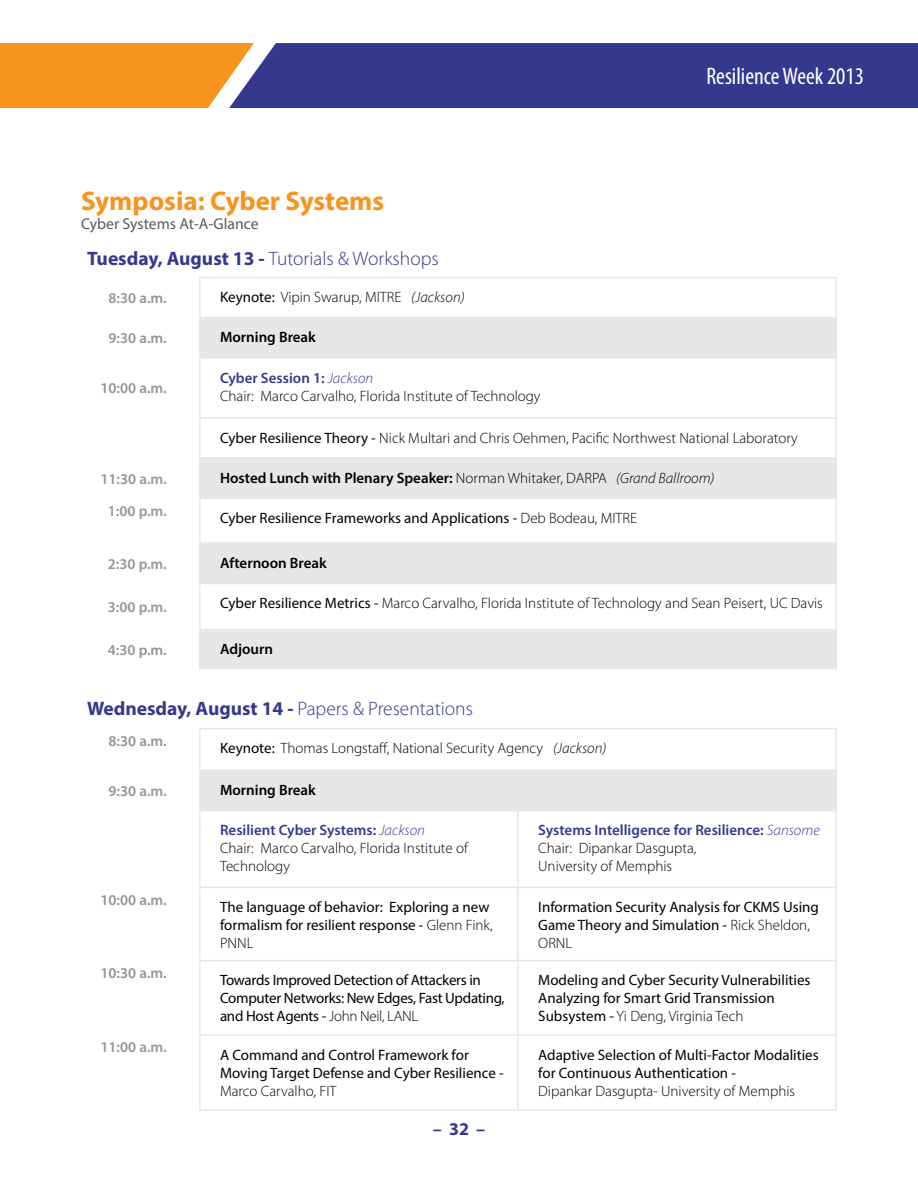
<style>
.page{position:relative;width:918px;height:1188px;background:#fff}
.page>*{position:absolute;margin:0;border:0;box-sizing:border-box;transform-origin:0 0}
.t1{font:700 27px "Myriad Pro";color:#f7941e}
.t2{font:condensed 24px "Myriad Pro";color:#fff}
.t3{font:300 19.5px "Myriad Pro";color:#34398e}
.t4{font:700 18px "Myriad Pro";color:#34398e}
.t5{font:15.75px "Myriad Pro";color:#58595b}
.t6{font:300 15px/18px "Myriad Pro";color:#000}
.t7{font:15px/18px "Myriad Pro";color:#000}
.t8{font:600 15px "Myriad Pro";color:#000}
.t9{font:600 15px "Myriad Pro";color:#939598}
.t10{font:15px/18px "Myriad Pro";letter-spacing:-.02em;color:#000}
.s1{font-weight:700}
.s2{font-weight:400}
.s3{font-style:italic}
.s4{font-weight:600;color:#34398e}
.s5{font-style:italic;color:#34398e}
.s6{font-weight:300}
.s7{font-weight:300;font-style:italic}
</style>
<div class="page">
<div style="left:0;top:43px;width:229px;height:65px;background:#f7941e"></div>
<div style="left:229px;top:43px;width:689px;height:65px;background:#34398e"></div>
<svg style="left:201px;top:318px;width:635px;height:351px;fill:#e6e7e8"></svg>
<svg style="left:201px;top:499px;width:635px;height:130px"></svg>
<hr style="left:199px;top:277px;width:638px;height:1px;background:#e6e7e8">
<hr style="left:199px;top:278px;width:2px;height:39px;background:#e6e7e8">
<hr style="left:836px;top:278px;width:1px;height:39px;background:#e6e7e8">
<hr style="left:199px;top:317px;width:638px;height:1px;background:#e6e7e8">
<hr style="left:199px;top:318px;width:2px;height:39px;background:#e6e7e8">
<hr style="left:836px;top:318px;width:1px;height:39px;background:#e6e7e8">
<hr style="left:836px;top:459px;width:1px;height:39px;background:#e6e7e8">
<hr style="left:836px;top:544px;width:1px;height:39px;background:#e6e7e8">
<hr style="left:836px;top:630px;width:1px;height:39px;background:#e6e7e8">
<hr style="left:199px;top:459px;width:2px;height:39px;background:#e6e7e8">
<hr style="left:199px;top:544px;width:2px;height:39px;background:#e6e7e8">
<hr style="left:199px;top:630px;width:2px;height:39px;background:#e6e7e8">
<hr style="left:199px;top:357px;width:638px;height:2px;background:#e6e7e8">
<hr style="left:199px;top:359px;width:2px;height:58px;background:#e6e7e8">
<hr style="left:836px;top:359px;width:1px;height:58px;background:#e6e7e8">
<hr style="left:199px;top:417px;width:638px;height:2px;background:#e6e7e8">
<hr style="left:199px;top:419px;width:2px;height:38px;background:#e6e7e8">
<hr style="left:836px;top:419px;width:1px;height:38px;background:#e6e7e8">
<hr style="left:199px;top:457px;width:638px;height:2px;background:#e6e7e8">
<hr style="left:199px;top:498px;width:638px;height:1px;background:#e6e7e8">
<hr style="left:199px;top:499px;width:2px;height:43px;background:#e6e7e8">
<hr style="left:836px;top:499px;width:1px;height:43px;background:#e6e7e8">
<hr style="left:199px;top:542px;width:638px;height:2px;background:#e6e7e8">
<hr style="left:199px;top:583px;width:638px;height:1px;background:#e6e7e8">
<hr style="left:199px;top:584px;width:2px;height:45px;background:#e6e7e8">
<hr style="left:836px;top:584px;width:1px;height:45px;background:#e6e7e8">
<hr style="left:199px;top:629px;width:638px;height:1px;background:#e6e7e8">
<div style="left:200px;top:770px;width:636px;height:41px;background:#e6e7e8"></div>
<hr style="left:199px;top:728px;width:319px;height:1px;background:#e6e7e8">
<hr style="left:518px;top:728px;width:319px;height:1px;background:#e6e7e8">
<hr style="left:199px;top:729px;width:2px;height:40px;background:#e6e7e8">
<hr style="left:836px;top:729px;width:1px;height:40px;background:#e6e7e8">
<hr style="left:199px;top:769px;width:319px;height:2px;background:#e6e7e8">
<hr style="left:199px;top:771px;width:2px;height:39px;background:#e6e7e8">
<hr style="left:518px;top:769px;width:319px;height:2px;background:#e6e7e8">
<hr style="left:836px;top:771px;width:1px;height:39px;background:#e6e7e8">
<hr style="left:199px;top:810px;width:319px;height:1px;background:#e6e7e8">
<hr style="left:199px;top:811px;width:2px;height:76px;background:#e6e7e8">
<hr style="left:518px;top:810px;width:319px;height:1px;background:#e6e7e8">
<hr style="left:517px;top:811px;width:2px;height:76px;background:#e6e7e8">
<hr style="left:836px;top:811px;width:1px;height:76px;background:#e6e7e8">
<hr style="left:199px;top:887px;width:319px;height:1px;background:#e6e7e8">
<hr style="left:199px;top:888px;width:2px;height:72px;background:#e6e7e8">
<hr style="left:518px;top:887px;width:319px;height:1px;background:#e6e7e8">
<hr style="left:517px;top:888px;width:2px;height:72px;background:#e6e7e8">
<hr style="left:836px;top:888px;width:1px;height:72px;background:#e6e7e8">
<hr style="left:199px;top:960px;width:319px;height:1px;background:#e6e7e8">
<hr style="left:199px;top:961px;width:2px;height:73px;background:#e6e7e8">
<hr style="left:518px;top:960px;width:319px;height:1px;background:#e6e7e8">
<hr style="left:517px;top:961px;width:2px;height:73px;background:#e6e7e8">
<hr style="left:836px;top:961px;width:1px;height:73px;background:#e6e7e8">
<hr style="left:199px;top:1034px;width:319px;height:2px;background:#e6e7e8">
<hr style="left:199px;top:1036px;width:2px;height:73px;background:#e6e7e8">
<hr style="left:518px;top:1034px;width:319px;height:2px;background:#e6e7e8">
<hr style="left:517px;top:1036px;width:2px;height:73px;background:#e6e7e8">
<hr style="left:836px;top:1036px;width:1px;height:73px;background:#e6e7e8">
<hr style="left:199px;top:1109px;width:319px;height:2px;background:#e6e7e8">
<hr style="left:518px;top:1109px;width:319px;height:2px;background:#e6e7e8">
<h1 class="t1" style="left:81px;top:183px;width:305px">Symposia: Cyber Systems</h1>
<p class="t5" style="left:81px;top:214px;width:179px">Cyber Systems At-A-Glance</p>
<h2 class="t2" style="left:706px;top:62px;width:159px">Resilience Week 2013</h2>
<h3 class="t3" style="left:87px;top:246px;width:353px"><span class="s1">Tuesday, August 13 -</span> Tutorials &amp; Workshops</h3>
<p class="t9" style="left:109px;top:289px;width:60px">8:30 a.m.</p>
<p class="t6" style="left:220px;top:288px;width:246px"><span class="s2">Keynote:</span> Vipin Swarup, MITRE <span class="s3">(Jackson)</span></p>
<p class="t9" style="left:109px;top:329px;width:60px">9:30 a.m.</p>
<p class="t8" style="left:220px;top:328px;width:97px">Morning Break</p>
<p class="t9" style="left:101px;top:379px;width:68px">10:00 a.m.</p>
<p class="t6" style="left:220px;top:369px;width:322px"><span class="s4">Cyber Session 1:</span> <span class="s5">Jackson<br></span>Chair: Marco Carvalho, Florida Institute of Technology</p>
<p class="t6" style="left:220px;top:429px;width:579px"><span class="s2">Cyber Resilience Theory -</span> Nick Multari and Chris Oehmen, Pacific Northwest National Laboratory</p>
<p class="t9" style="left:101px;top:469px;width:68px">11:30 a.m.</p>
<p class="t8" style="left:220px;top:468px;width:496px">Hosted Lunch with Plenary Speaker: <span class="s6">Norman Whitaker, DARPA</span> <span class="s7">(Grand Ballroom)</span></p>
<p class="t9" style="left:108px;top:501px;width:60px">1:00 p.m.</p>
<p class="t7" style="left:220px;top:509px;width:419px">Cyber Resilience Frameworks and Applications - <span class="s6">Deb Bodeau, MITRE</span></p>
<p class="t9" style="left:108px;top:554px;width:60px">2:30 p.m.</p>
<p class="t8" style="left:220px;top:553px;width:108px">Afternoon Break</p>
<p class="t9" style="left:108px;top:598px;width:60px">3:00 p.m.</p>
<p class="t6" style="left:220px;top:594px;width:604px"><span class="s2">Cyber Resilience Metrics -</span> Marco Carvalho, Florida Institute of Technology and Sean Peisert, UC Davis</p>
<p class="t9" style="left:108px;top:641px;width:60px">4:30 p.m.</p>
<p class="t8" style="left:220px;top:640px;width:55px">Adjourn</p>
<h3 class="t3" style="left:87px;top:697px;width:387px"><span class="s1">Wednesday, August 14 -</span> Papers &amp; Presentations</h3>
<p class="t9" style="left:109px;top:731px;width:60px">8:30 a.m.</p>
<p class="t6" style="left:220px;top:739px;width:388px"><span class="s2">Keynote:</span> Thomas Longstaff, National Security Agency <span class="s3">(Jackson)</span></p>
<p class="t9" style="left:109px;top:782px;width:60px">9:30 a.m.</p>
<p class="t8" style="left:220px;top:780px;width:97px">Morning Break</p>
<p class="t6" style="left:220px;top:821px;width:249px"><span class="s4">Resilient Cyber Systems:</span> <span class="s5">Jackson<br></span>Chair: Marco Carvalho, Florida Institute of<br>Technology</p>
<p class="t6" style="left:538px;top:821px;width:283px"><span class="s4">Systems Intelligence for Resilience:</span> <span class="s5">Sansome<br></span>Chair: Dipankar Dasgupta,<br>University of Memphis</p>
<p class="t9" style="left:101px;top:890px;width:68px">10:00 a.m.</p>
<p class="t7" style="left:220px;top:898px;width:274px">The language of behavior: Exploring a new formalism for resilient response - <span class="s6">Glenn Fink,<br>PNNL</span></p>
<p class="t7" style="left:538px;top:898px;width:282px">Information Security Analysis for CKMS Using<br>Game Theory and Simulation - <span class="s6">Rick Sheldon,<br>ORNL</span></p>
<p class="t9" style="left:101px;top:963px;width:68px">10:30 a.m.</p>
<p class="t10" style="left:220px;top:971px;width:286px">Towards Improved Detection of Attackers in<br>Computer Networks: New Edges, Fast Updating, and Host Agents - <span class="s6">John Neil, LANL</span></p>
<p class="t7" style="left:538px;top:971px;width:274px">Modeling and Cyber Security Vulnerabilities<br>Analyzing for Smart Grid Transmission<br>Subsystem - <span class="s6">Yi Deng, Virginia Tech</span></p>
<p class="t9" style="left:101px;top:1038px;width:68px">11:00 a.m.</p>
<p class="t7" style="left:220px;top:1045px;width:285px">A Command and Control Framework for<br>Moving Target Defense and Cyber Resilience -</p>
<p class="t6" style="left:220px;top:1081px;width:118px">Marco Carvalho, FIT</p>
<p class="t7" style="left:538px;top:1045px;width:282px">Adaptive Selection of Multi-Factor Modalities for Continuous Authentication -</p>
<p class="t6" style="left:538px;top:1081px;width:258px">Dipankar Dasgupta- University of Memphis</p>
<p class="t4" style="left:433px;top:1118px;width:54px">– 32 –</p>
</div>
